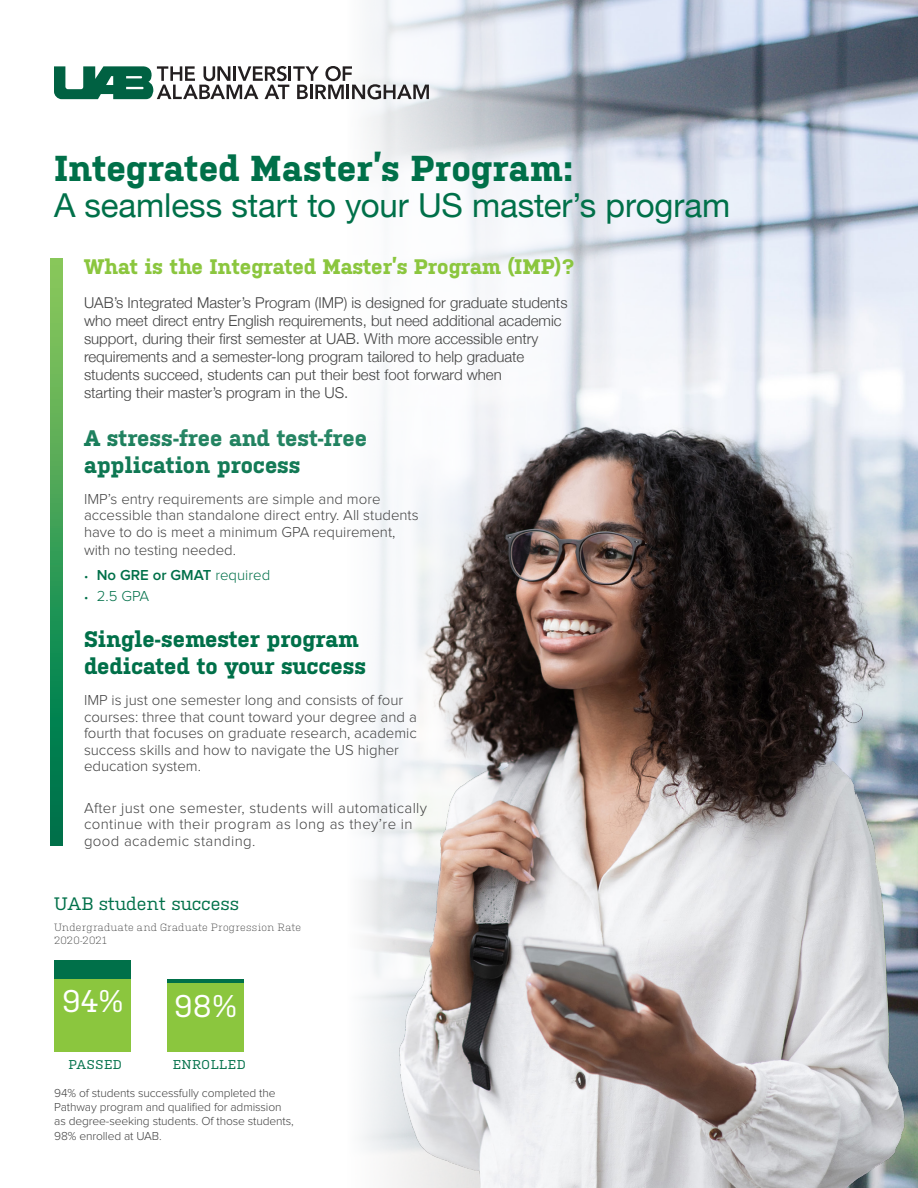
<style>
.page{position:relative;width:918px;height:1188px;background:#fff}
.page>*{position:absolute;margin:0;border:0;box-sizing:border-box;transform-origin:0 0}
.t1{font:700 36px "Kulturista";letter-spacing:.005em;color:#007049}
.t2{font:33px "Helvetica Neue";letter-spacing:-.005em;color:#007049}
.t3{font:31.35px "Kulturista";color:#fff}
.t4{font:700 22.5px/27px "Kulturista";color:#007049}
.t5{font:700 21px "Kulturista";color:#8bc63e}
.t6{font:18px "Kulturista";color:#007049}
.t7{font:300 15px/18px "Helvetica Neue";color:#424242}
.t8{font:300 15px/16.5px "Proxima Nova";color:#424242}
.t9{font:300 15px/16.5px "Proxima Nova";letter-spacing:.025em;color:#424242}
.t10{font:600 15px "Proxima Nova";color:#007049}
.t11{font:300 15px "Proxima Nova";color:#007049}
.t12{font:12.75px "Kulturista";letter-spacing:.05em;color:#007049}
.t13{font:300 12px/14.4px "Proxima Nova";letter-spacing:-.01em;color:#424242}
.Intro_Text__Student{font:300 10.5px/12.6px "Kulturista";letter-spacing:.025em;color:#424242}
.s1{font-weight:300;font-size:12px}
.s2{font-weight:300}
.s3{font-size:12px}
</style>
<div class="page">
<svg style="left:615px;top:0;width:303px;height:356px;background:#b9c1d0"></svg>
<div style="left:54px;top:960px;width:77px;height:91px;background:#007049"></div>
<div style="left:167px;top:979px;width:77px;height:72px;background:#007049"></div>
<div style="left:167px;top:983px;width:77px;height:69px;background:#8bc63e"></div>
<div style="left:54px;top:979px;width:77px;height:73px;background:#8bc63e"></div>
<svg style="left:50px;top:1px;width:770px;height:531px"></svg>
<svg style="left:54px;top:66px;width:375px;height:33px"></svg>
<img style="left:381px;top:356px;width:537px;height:832px">
<svg style="left:51px;top:258px;width:11px;height:588px;background:#399c54"></svg>
<p class="t1" style="left:54px;top:148px;width:521px">Integrated Master’s Program:</p>
<p class="t2" style="left:54px;top:182px;width:678px">A seamless start to your US master’s program</p>
<p class="t5" style="left:84px;top:254px;width:492px">What is the Integrated Master’s Program (IMP)?</p>
<p class="t7" style="left:84px;top:293px;width:485px">UAB’s Integrated Master’s Program (IMP) is designed for graduate students who meet direct entry English requirements, but need additional academic support, during their first semester at UAB. With more accessible entry requirements and a semester-long program tailored to help graduate students succeed, students can put their best foot forward when<br>starting their master’s program in the US.</p>
<p class="t4" style="left:84px;top:424px;width:285px">A stress-free and test-free application process</p>
<p class="t8" style="left:84px;top:491px;width:336px">IMP’s entry requirements are simple and more accessible than standalone direct entry. All students have to do is meet a minimum GPA requirement,</p>
<p class="t8" style="left:84px;top:542px;width:154px">with no testing needed.</p>
<p class="t10" style="left:84px;top:568px;width:188px"><span class="s1">•</span> No GRE or GMAT <span class="s2">required</span></p>
<p class="t11" style="left:84px;top:589px;width:67px"><span class="s3">•</span> 2.5 GPA</p>
<p class="t4" style="left:84px;top:625px;width:283px">Single-semester program dedicated to your success</p>
<p class="t8" style="left:84px;top:693px;width:334px">IMP is just one semester long and consists of four courses: three that count toward your degree and a fourth that focuses on graduate research, academic success skills and how to navigate the US higher education system.</p>
<p class="t9" style="left:84px;top:800px;width:345px">After just one semester, students will automatically continue with their program as long as they’re in good academic standing.</p>
<p class="t6" style="left:54px;top:894px;width:187px">UAB student success</p>
<p class="Intro_Text__Student" style="left:54px;top:920px;width:249px">Undergraduate and Graduate Progression Rate<br>2020-2021</p>
<p class="t3" style="left:62px;top:983px;width:64px">94%</p>
<p class="t12" style="left:68px;top:1057px;width:55px">PASSED</p>
<p class="t3" style="left:174px;top:988px;width:65px">98%</p>
<p class="t12" style="left:173px;top:1057px;width:74px">ENROLLED</p>
<p class="t13" style="left:54px;top:1086px;width:241px">94% of students successfully completed the Pathway program and qualified for admission as degree-seeking students. Of those students, 98% enrolled at UAB.</p>
</div>
